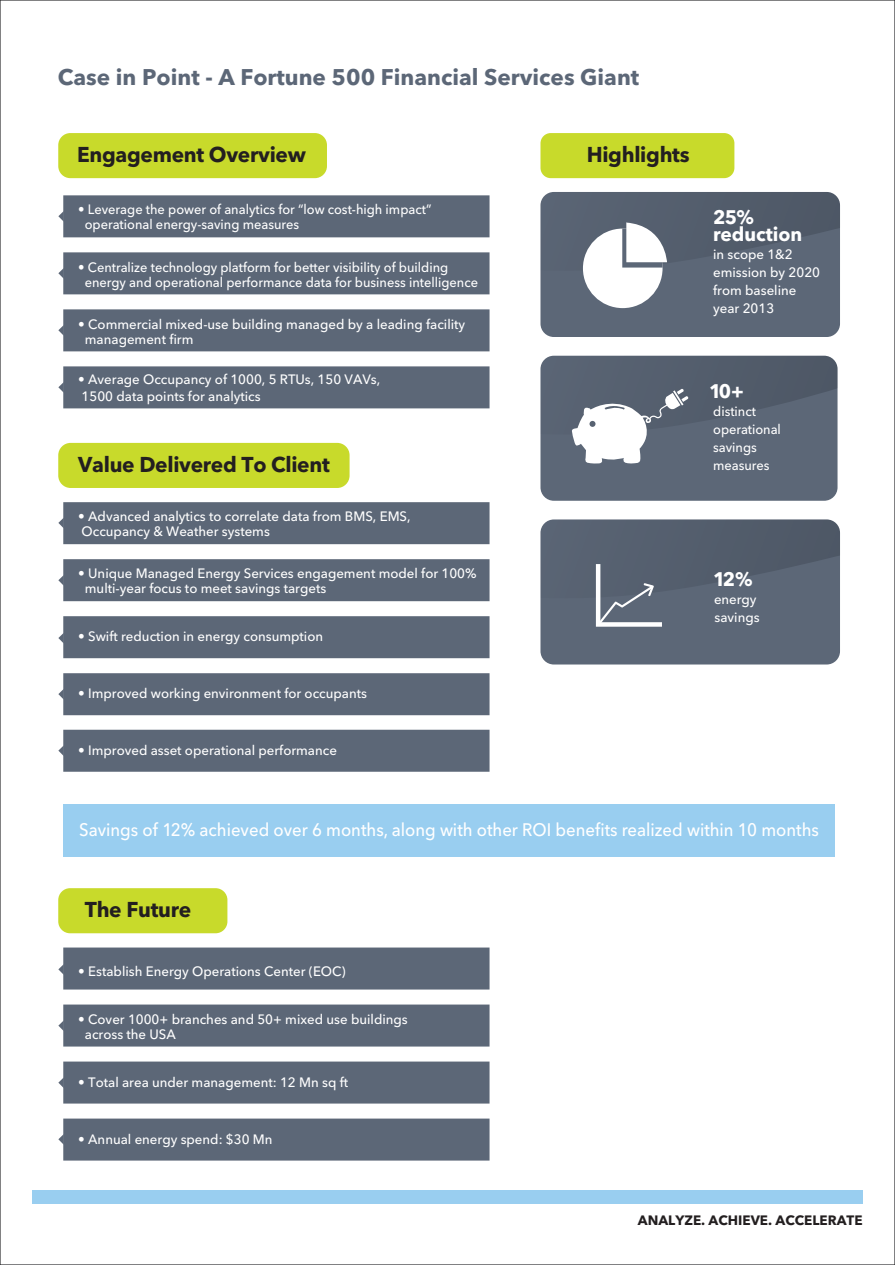
<style>
.page{position:relative;width:895px;height:1265px;background:#fff}
.page>*{position:absolute;margin:0;border:0;box-sizing:border-box;transform-origin:0 0}
.t1{font:700 22.5px "Avenir Next LT Pro";color:#5c6777}
.t2{font:700 21.3px "Avenir Next LT Pro";letter-spacing:-.015em;color:#231f20}
.t3{font:700 19.5px/16.8px "Avenir Next LT Pro";color:#fff}
.t4{font:500 18px "Avenir Next LT Pro";color:#fff;scale:.93 1}
.t5{font:500 13.5px/18px "Avenir Next LT Pro";color:#fff}
.t6{font:500 13.5px/18px "Avenir Next LT Pro";color:#fff;scale:.95 1}
.t7{font:700 13.5px "Avenir Next LT Pro";color:#231f20}
</style>
<div class="page">
<div style="left:32px;top:1190px;width:830px;height:14px;background:#99cef0"></div>
<div style="left:540px;top:133px;width:194px;height:45px;background:#c8da2b;border-radius:10px"></div>
<div style="left:540px;top:356px;width:297px;height:145px;background:#5c6777;border-radius:13px"></div>
<svg style="left:540px;top:356px;width:297px;height:108px"></svg>
<div style="left:540px;top:192px;width:299px;height:145px;background:#5c6777;border-radius:13px"></div>
<div style="left:582px;top:229px;width:80px;height:79px;background:#fff;border-radius:50%"></div>
<svg style="left:540px;top:192px;width:299px;height:79px"></svg>
<div style="left:540px;top:519px;width:299px;height:145px;background:#5c6777;border-radius:13px"></div>
<svg style="left:540px;top:519px;width:299px;height:110px"></svg>
<div style="left:63px;top:804px;width:771px;height:53px;background:#99cef0"></div>
<div style="left:58px;top:133px;width:269px;height:45px;background:#c8da2b;border-radius:12px"></div>
<div style="left:58px;top:195px;width:431px;height:42px;background:#5c6777"></div>
<div style="left:58px;top:252px;width:431px;height:42px;background:#5c6777"></div>
<div style="left:58px;top:309px;width:431px;height:42px;background:#5c6777"></div>
<div style="left:58px;top:366px;width:431px;height:42px;background:#5c6777"></div>
<div style="left:58px;top:888px;width:169px;height:45px;background:#c8da2b;border-radius:12px"></div>
<div style="left:58px;top:947px;width:431px;height:42px;background:#5c6777"></div>
<div style="left:58px;top:1004px;width:431px;height:42px;background:#5c6777"></div>
<div style="left:58px;top:1061px;width:431px;height:42px;background:#5c6777"></div>
<div style="left:58px;top:1118px;width:431px;height:42px;background:#5c6777"></div>
<div style="left:58px;top:443px;width:291px;height:45px;background:#c8da2b;border-radius:12px"></div>
<div style="left:58px;top:502px;width:431px;height:42px;background:#5c6777"></div>
<div style="left:58px;top:559px;width:431px;height:42px;background:#5c6777"></div>
<div style="left:58px;top:616px;width:431px;height:42px;background:#5c6777"></div>
<div style="left:58px;top:673px;width:431px;height:42px;background:#5c6777"></div>
<div style="left:58px;top:730px;width:431px;height:42px;background:#5c6777"></div>
<h1 class="t1" style="left:58px;top:63px;width:582px">Case in Point - A Fortune 500 Financial Services Giant</h1>
<h2 class="t2" style="left:77px;top:142px;width:230px">Engagement Overview</h2>
<p class="t6" style="left:85px;top:202px;width:366px;line-height:15px;text-indent:-6px">• Leverage the power of analytics for “low cost-high impact” operational energy-saving measures</p>
<p class="t6" style="left:85px;top:259px;width:415px;line-height:15px;text-indent:-6px">• Centralize technology platform for better visibility of building energy and operational performance data for business intelligence</p>
<p class="t5" style="left:85px;top:316px;width:381px;line-height:15px;text-indent:-7px">• Commercial mixed-use building managed by a leading facility management firm</p>
<p class="t5" style="left:78px;top:371px;width:303px;line-height:16.5px">• Average Occupancy of 1000, 5 RTUs, 150 VAVs,<br>1500 data points for analytics</p>
<h2 class="t2" style="left:78px;top:451px;width:253px">Value Delivered To Client</h2>
<p class="t5" style="left:78px;top:509px;width:333px;line-height:15px">• Advanced analytics to correlate data from BMS, EMS,<br>Occupancy &amp; Weather systems</p>
<p class="t5" style="left:85px;top:566px;width:393px;line-height:15px;text-indent:-7px">• Unique Managed Energy Services engagement model for 100% multi-year focus to meet savings targets</p>
<p class="t5" style="left:78px;top:627px;width:246px">• Swift reduction in energy consumption</p>
<p class="t5" style="left:78px;top:684px;width:290px">• Improved working environment for occupants</p>
<p class="t5" style="left:78px;top:741px;width:260px">• Improved asset operational performance</p>
<h2 class="t2" style="left:586px;top:141px;width:104px">Highlights</h2>
<h3 class="t3" style="left:712px;top:209px;width:91px">25% reduction</h3>
<p class="t5" style="left:712px;top:245px;width:108px">in scope 1&amp;2 emission by 2020 from baseline year 2013</p>
<h3 class="t3" style="left:709px;top:383px;width:36px">10+</h3>
<p class="t6" style="left:712px;top:402px;width:73px">distinct operational savings measures</p>
<h3 class="t3" style="left:712px;top:571px;width:41px">12%</h3>
<p class="t5" style="left:713px;top:591px;width:47px">energy savings</p>
<h3 class="t4" style="left:79px;top:819px;width:796px">Savings of 12% achieved over 6 months, along with other ROI benefits realized within 10 months</h3>
<h2 class="t2" style="left:85px;top:897px;width:108px">The Future</h2>
<p class="t5" style="left:78px;top:962px;width:269px">• Establish Energy Operations Center (EOC)</p>
<p class="t5" style="left:85px;top:1011px;width:324px;line-height:15px;text-indent:-7px">• Cover 1000+ branches and 50+ mixed use buildings across the USA</p>
<p class="t5" style="left:78px;top:1073px;width:271px">• Total area under management: 12 Mn sq ft</p>
<p class="t5" style="left:78px;top:1130px;width:196px">• Annual energy spend: $30 Mn</p>
<p class="t7" style="left:637px;top:1212px;width:226px">ANALYZE. ACHIEVE. ACCELERATE</p>
</div>
